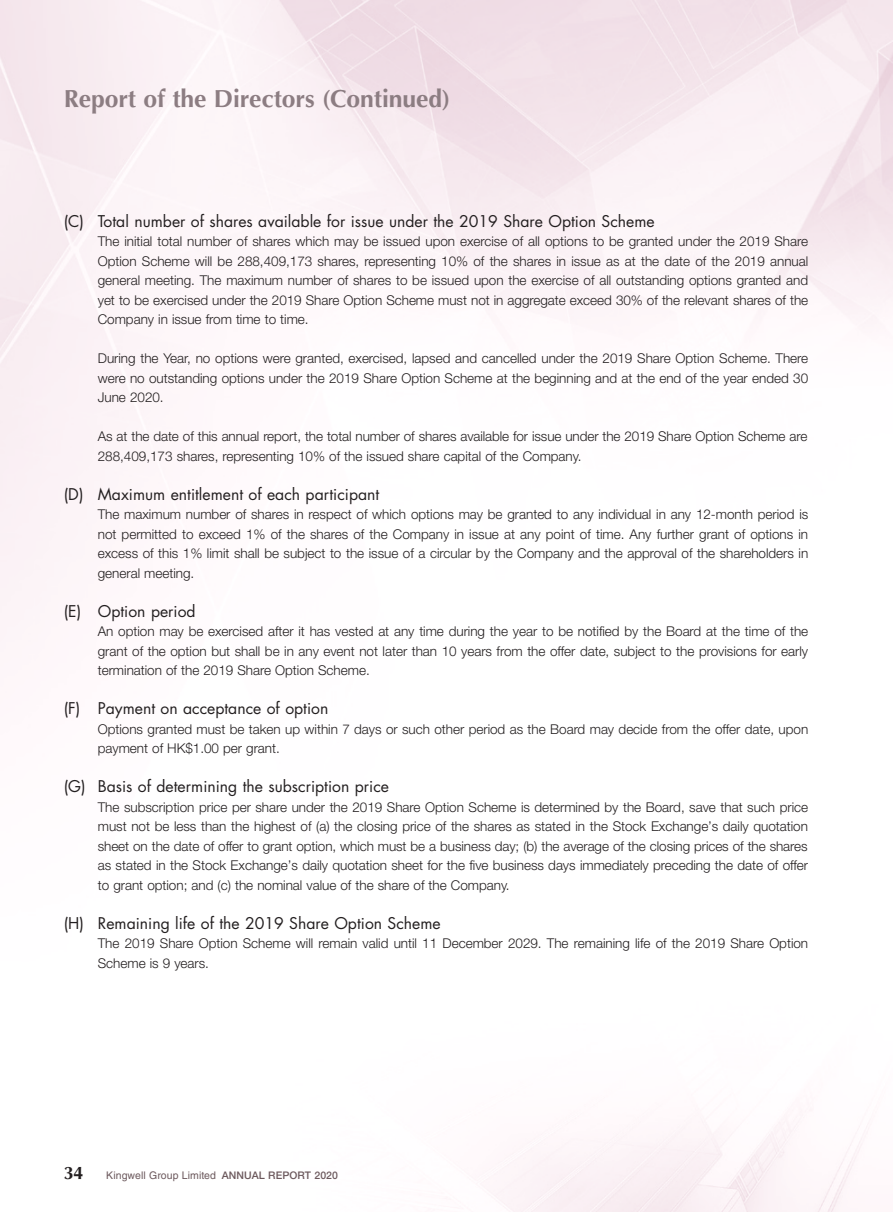
<style>
.page{position:relative;width:893px;height:1212px;background:#fff}
.page>*{position:absolute;margin:0;border:0;box-sizing:border-box;transform-origin:0 0}
.t1{font:700 24.75px "Optima LT Std";letter-spacing:-.005em;color:#8c7d82}
.t2{font:700 18px "Optima LT Std";color:#231f20}
.Heading_3{font:15.75px "Futura Std";color:#231f20}
.Body_Text{font:300 13.5px/19.5px "Helvetica Neue LT Std";color:#231f20;text-align:justify}
.t3{font:10.5px "Helvetica LT Std";letter-spacing:.01em;color:#6c595d}
.s1{font-family:"Helvetica Neue LT Std";font-weight:500}
</style>
<div class="page">
<h1 class="t1" style="left:64px;top:84px;width:388px">Report of the Directors (Continued)</h1>
<p class="Heading_3" style="left:64px;top:211px;width:592px">(C) Total number of shares available for issue under the 2019 Share Option Scheme</p>
<p class="Body_Text" style="left:98px;top:231px;width:712px">The initial total number of shares which may be issued upon exercise of all options to be granted under the 2019 Share Option Scheme will be 288,409,173 shares, representing 10% of the shares in issue as at the date of the 2019 annual general meeting. The maximum number of shares to be issued upon the exercise of all outstanding options granted and yet to be exercised under the 2019 Share Option Scheme must not in aggregate exceed 30% of the relevant shares of the Company in issue from time to time.</p>
<p class="Body_Text" style="left:98px;top:348px;width:712px">During the Year, no options were granted, exercised, lapsed and cancelled under the 2019 Share Option Scheme. There were no outstanding options under the 2019 Share Option Scheme at the beginning and at the end of the year ended 30<br>June 2020.</p>
<p class="Body_Text" style="left:98px;top:426px;width:711px">As at the date of this annual report, the total number of shares available for issue under the 2019 Share Option Scheme are<br>288,409,173 shares, representing 10% of the issued share capital of the Company.</p>
<p class="Heading_3" style="left:64px;top:484px;width:317px">(D) Maximum entitlement of each participant</p>
<p class="Body_Text" style="left:98px;top:504px;width:712px">The maximum number of shares in respect of which options may be granted to any individual in any 12-month period is not permitted to exceed 1% of the shares of the Company in issue at any point of time. Any further grant of options in excess of this 1% limit shall be subject to the issue of a circular by the Company and the approval of the shareholders in general meeting.</p>
<p class="Heading_3" style="left:64px;top:601px;width:133px">(E) Option period</p>
<p class="Body_Text" style="left:98px;top:621px;width:712px">An option may be exercised after it has vested at any time during the year to be notified by the Board at the time of the grant of the option but shall be in any event not later than 10 years from the offer date, subject to the provisions for early termination of the 2019 Share Option Scheme.</p>
<p class="Heading_3" style="left:64px;top:698px;width:266px">(F) Payment on acceptance of option</p>
<p class="Body_Text" style="left:98px;top:719px;width:712px">Options granted must be taken up within 7 days or such other period as the Board may decide from the offer date, upon payment of HK$1.00 per grant.</p>
<p class="Heading_3" style="left:64px;top:776px;width:327px">(G) Basis of determining the subscription price</p>
<p class="Body_Text" style="left:98px;top:797px;width:712px">The subscription price per share under the 2019 Share Option Scheme is determined by the Board, save that such price must not be less than the highest of (a) the closing price of the shares as stated in the Stock Exchange’s daily quotation sheet on the date of offer to grant option, which must be a business day; (b) the average of the closing prices of the shares as stated in the Stock Exchange’s daily quotation sheet for the five business days immediately preceding the date of offer to grant option; and (c) the nominal value of the share of the Company.</p>
<p class="Heading_3" style="left:64px;top:913px;width:378px">(H) Remaining life of the 2019 Share Option Scheme</p>
<p class="Body_Text" style="left:98px;top:933px;width:712px">The 2019 Share Option Scheme will remain valid until 11 December 2029. The remaining life of the 2019 Share Option<br>Scheme is 9 years.</p>
<h2 class="t2" style="left:64px;top:1163px;width:21px">34</h2>
<p class="t3" style="left:106px;top:1169px;width:233px">Kingwell Group Limited <span class="s1">ANNUAL REPORT 2020</span></p>
</div>
